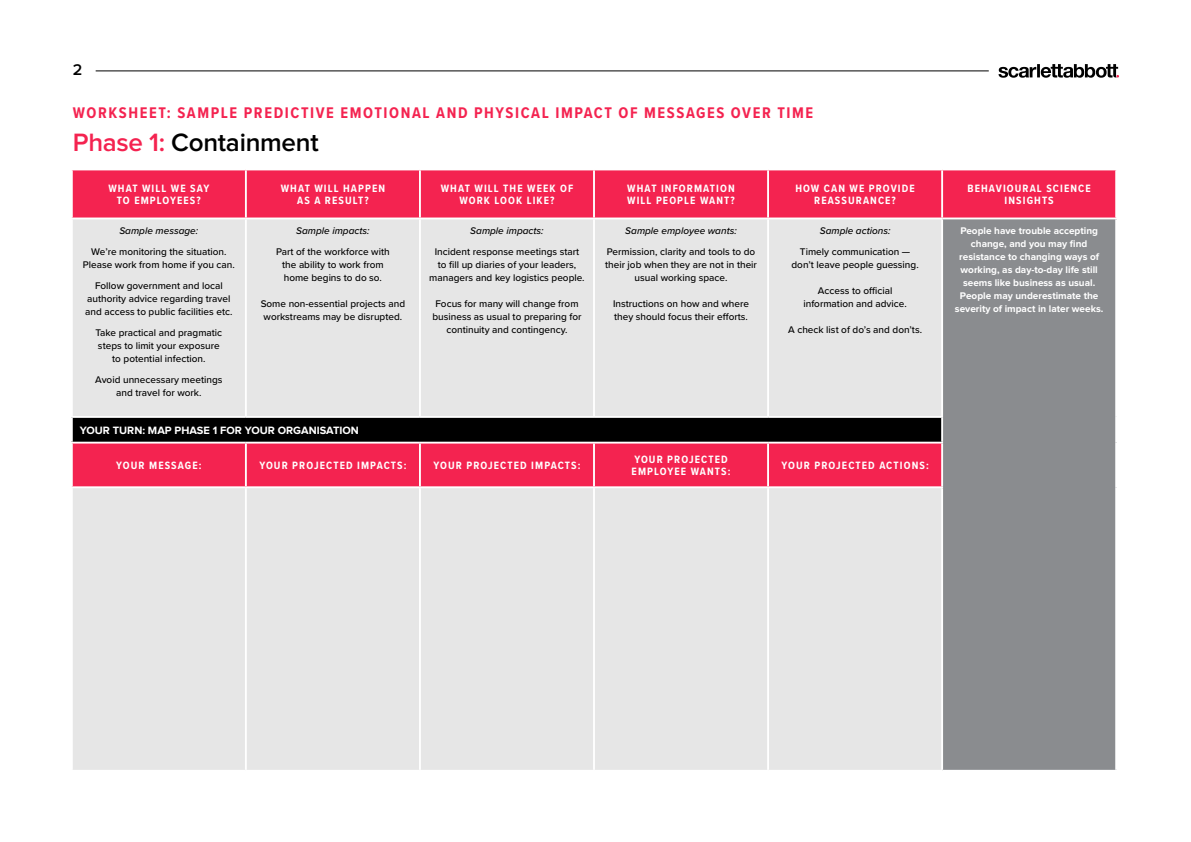
<style>
.page{position:relative;width:1191px;height:842px;background:#fff}
.page>*{position:absolute;margin:0;border:0;box-sizing:border-box;transform-origin:0 0}
.t1{font:600 26px "Proxima Nova";letter-spacing:-.01em;color:#000}
.STANDFIRST_WHITE{font:600 16.1px "Proxima Nova";color:#000}
.t2{font:700 16px "Proxima Nova Cond";letter-spacing:.1em;color:#f42350}
.Red_subhead_boxes{font:700 11px/12px "Proxima Nova Cond";letter-spacing:.1em;color:#fff;text-align:center}
.t3{font:700 11px "Proxima Nova";color:#fff}
.t4{font:500 10px/13px "Proxima Nova";color:#000;text-align:center}
.t5{font:700 10px/13px "Proxima Nova";color:#fff;text-align:center}
.t6{font:italic 500 10px "Proxima Nova";color:#000}
.s1{color:#f42350}
</style>
<div class="page">
<div style="left:73px;top:170px;width:1042px;height:48px;background:#f42350"></div>
<svg style="left:73px;top:219px;width:868px;height:551px;background:#e7d6d9"></svg>
<div style="left:942px;top:218px;width:174px;height:553px;background:#8a8c8f"></div>
<div style="left:72px;top:417px;width:870px;height:26px;background:#000"></div>
<hr style="left:245px;top:170px;width:2px;height:48px;background:#fff">
<hr style="left:419px;top:170px;width:2px;height:48px;background:#fff">
<hr style="left:593px;top:170px;width:2px;height:48px;background:#fff">
<hr style="left:767px;top:170px;width:2px;height:48px;background:#fff">
<hr style="left:941px;top:170px;width:2px;height:48px;background:#fff">
<hr style="left:245px;top:219px;width:2px;height:197px;background:#fff">
<hr style="left:419px;top:219px;width:2px;height:197px;background:#fff">
<hr style="left:593px;top:219px;width:2px;height:197px;background:#fff">
<hr style="left:767px;top:219px;width:2px;height:197px;background:#fff">
<hr style="left:942px;top:218px;width:175px;height:1px;background:#fff">
<hr style="left:941px;top:219px;width:2px;height:197px;background:#fff">
<hr style="left:1115px;top:219px;width:2px;height:198px;background:#fff">
<hr style="left:71px;top:416px;width:175px;height:2px;background:#fff">
<hr style="left:71px;top:418px;width:2px;height:24px;background:#fff">
<hr style="left:246px;top:416px;width:174px;height:2px;background:#fff">
<hr style="left:420px;top:416px;width:174px;height:2px;background:#fff">
<hr style="left:594px;top:416px;width:174px;height:2px;background:#fff">
<hr style="left:768px;top:416px;width:175px;height:2px;background:#fff">
<hr style="left:941px;top:418px;width:2px;height:24px;background:#fff">
<hr style="left:1115px;top:417px;width:2px;height:26px;background:#fff">
<hr style="left:71px;top:442px;width:175px;height:2px;background:#fff">
<hr style="left:246px;top:442px;width:174px;height:2px;background:#fff">
<hr style="left:245px;top:444px;width:2px;height:42px;background:#fff">
<hr style="left:420px;top:442px;width:174px;height:2px;background:#fff">
<hr style="left:419px;top:444px;width:2px;height:42px;background:#fff">
<hr style="left:594px;top:442px;width:174px;height:2px;background:#fff">
<hr style="left:593px;top:444px;width:2px;height:42px;background:#fff">
<hr style="left:768px;top:442px;width:175px;height:2px;background:#fff">
<hr style="left:767px;top:444px;width:2px;height:42px;background:#fff">
<hr style="left:941px;top:444px;width:2px;height:42px;background:#fff">
<hr style="left:1115px;top:443px;width:2px;height:44px;background:#fff">
<hr style="left:71px;top:486px;width:175px;height:2px;background:#fff">
<hr style="left:246px;top:486px;width:174px;height:2px;background:#fff">
<hr style="left:245px;top:488px;width:2px;height:282px;background:#fff">
<hr style="left:420px;top:486px;width:174px;height:2px;background:#fff">
<hr style="left:419px;top:488px;width:2px;height:282px;background:#fff">
<hr style="left:594px;top:486px;width:174px;height:2px;background:#fff">
<hr style="left:593px;top:488px;width:2px;height:282px;background:#fff">
<hr style="left:768px;top:486px;width:175px;height:2px;background:#fff">
<hr style="left:767px;top:488px;width:2px;height:282px;background:#fff">
<hr style="left:941px;top:488px;width:2px;height:282px;background:#fff">
<hr style="left:1115px;top:487px;width:2px;height:283px;background:#fff">
<hr style="left:942px;top:770px;width:175px;height:2px;background:#fff">
<hr style="left:96px;top:71px;width:892px;height:1px;background:#000">
<svg style="left:998px;top:64px;width:121px;height:14px"></svg>
<p class="STANDFIRST_WHITE" style="left:73px;top:62px;width:11px">2</p>
<p class="t2" style="left:73px;top:100px;width:742px">WORKSHEET: SAMPLE PREDICTIVE EMOTIONAL AND PHYSICAL IMPACT OF MESSAGES OVER TIME</p>
<p class="t1" style="left:73px;top:130px;width:247px"><span class="s1">Phase 1:</span> Containment</p>
<p class="Red_subhead_boxes" style="left:108px;top:182px;width:102px">WHAT WILL WE SAY<br>TO EMPLOYEES?</p>
<p class="Red_subhead_boxes" style="left:281px;top:182px;width:106px">WHAT WILL HAPPEN<br>AS A RESULT?</p>
<p class="Red_subhead_boxes" style="left:441px;top:182px;width:134px">WHAT WILL THE WEEK OF<br>WORK LOOK LIKE?</p>
<p class="Red_subhead_boxes" style="left:627px;top:182px;width:109px;text-align:left">WHAT INFORMATION<br>WILL PEOPLE WANT?</p>
<p class="Red_subhead_boxes" style="left:795px;top:182px;width:121px">HOW CAN WE PROVIDE<br>REASSURANCE?</p>
<p class="Red_subhead_boxes" style="left:967px;top:182px;width:125px">BEHAVIOURAL SCIENCE<br>INSIGHTS</p>
<p class="t6" style="left:119px;top:224px;width:80px">Sample message:</p>
<p class="t4" style="left:83px;top:245px;width:153px">We’re monitoring the situation.<br>Please work from home if you can.</p>
<p class="t4" style="left:85px;top:279px;width:149px">Follow government and local authority advice regarding travel and access to public facilities etc.</p>
<p class="t4" style="left:95px;top:326px;width:128px">Take practical and pragmatic steps to limit your exposure to potential infection.</p>
<p class="t4" style="left:95px;top:373px;width:129px">Avoid unnecessary meetings and travel for work.</p>
<p class="t5" style="left:955px;top:225px;width:150px">People have trouble accepting change, and you may find resistance to changing ways of working, as day-to-day life still seems like business as usual.<br>People may underestimate the severity of impact in later weeks.</p>
<p class="t6" style="left:296px;top:224px;width:75px">Sample impacts:</p>
<p class="t4" style="left:276px;top:245px;width:115px">Part of the workforce with the ability to work from home begins to do so.</p>
<p class="t4" style="left:261px;top:297px;width:146px;text-align:left">Some non-essential projects and workstreams may be disrupted.</p>
<p class="t6" style="left:470px;top:224px;width:75px">Sample impacts:</p>
<p class="t4" style="left:429px;top:245px;width:157px">Incident response meetings start to fill up diaries of your leaders, managers and key logistics people.</p>
<p class="t4" style="left:432px;top:297px;width:151px">Focus for many will change from business as usual to preparing for continuity and contingency.</p>
<p class="t6" style="left:819px;top:224px;width:72px">Sample actions:</p>
<p class="t4" style="left:791px;top:245px;width:129px">Timely communication — don’t leave people guessing.</p>
<p class="t4" style="left:803px;top:284px;width:105px">Access to official information and advice.</p>
<p class="t4" style="left:788px;top:323px;width:135px">A check list of do’s and don’ts.</p>
<p class="t6" style="left:625px;top:224px;width:113px">Sample employee wants:</p>
<p class="t4" style="left:605px;top:245px;width:153px">Permission, clarity and tools to do their job when they are not in their usual working space.</p>
<p class="t4" style="left:613px;top:297px;width:137px;text-align:left">Instructions on how and where they should focus their efforts.</p>
<p class="t3" style="left:80px;top:425px;width:281px">YOUR TURN: MAP PHASE 1 FOR YOUR ORGANISATION</p>
<p class="Red_subhead_boxes" style="left:116px;top:459px;width:87px">YOUR MESSAGE:</p>
<p class="Red_subhead_boxes" style="left:259px;top:459px;width:149px">YOUR PROJECTED IMPACTS:</p>
<p class="Red_subhead_boxes" style="left:433px;top:459px;width:149px">YOUR PROJECTED IMPACTS:</p>
<p class="Red_subhead_boxes" style="left:631px;top:453px;width:100px;text-align:left">YOUR PROJECTED<br>EMPLOYEE WANTS:</p>
<p class="Red_subhead_boxes" style="left:781px;top:459px;width:149px">YOUR PROJECTED ACTIONS:</p>
</div>
